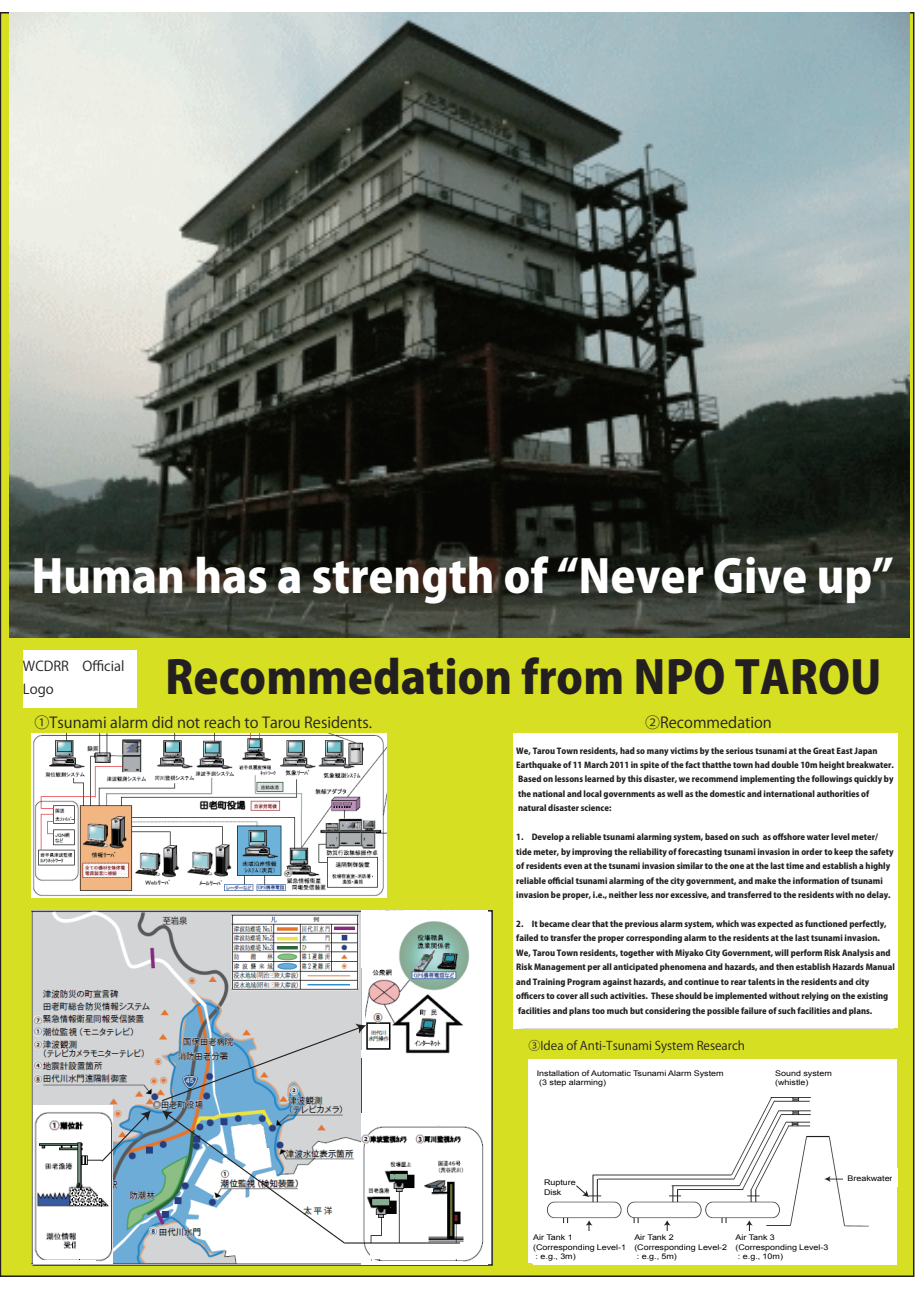
<style>
.page{position:relative;width:919px;height:1289px;background:#fff}
.page>*{position:absolute;margin:0;border:0;box-sizing:border-box;transform-origin:0 0}
.t1{font:800 45px "Koz Go Pro";color:#fff}
.t2{font:800 45px "Koz Go Pro";color:#231f20}
.t3{font:15px "Koz Go Pro";color:#231f20}
.t4{font:13.5px/23.7px "Koz Go Pro";color:#231f20}
.t5{font:12px "Koz Go Pro";color:#231f20}
.t6{font:800 8.25px/14.4px "Koz Go Pro";color:#231f20}
.t7{font:7.8px/9.3px "Arial";color:#030303;scale:1.15 1}
</style>
<div class="page">
<div style="left:0;top:13px;width:913px;height:1263px;background:#d6df21"></div>
<img style="left:9px;top:13px;width:900px;height:624px">
<img style="left:32px;top:733px;width:355px;height:164px">
<div style="left:513px;top:733px;width:384px;height:295px;background:#fff"></div>
<div style="left:532px;top:1059px;width:360px;height:204px;background:#fff"></div>
<div style="left:532px;top:1064px;width:198px;height:25px;background:#fff"></div>
<div style="left:842px;top:1168px;width:55px;height:19px;background:#fff"></div>
<div style="left:539px;top:1177px;width:47px;height:19px;background:#fff"></div>
<div style="left:770px;top:1067px;width:69px;height:19px;background:#fff"></div>
<div style="left:528px;top:1231px;width:109px;height:31px;background:#fff"></div>
<div style="left:629px;top:1231px;width:109px;height:31px;background:#fff"></div>
<div style="left:730px;top:1231px;width:109px;height:31px;background:#fff"></div>
<svg style="left:575px;top:1184px;width:14px;height:13px"></svg>
<img style="left:32px;top:910px;width:461px;height:356px">
<img style="left:33px;top:1105px;width:79px;height:158px">
<img style="left:361px;top:1124px;width:126px;height:140px">
<img style="left:364px;top:910px;width:123px;height:144px">
<div style="left:76px;top:1207px;width:26px;height:48px;background:#fff"></div>
<div style="left:98px;top:1161px;width:8px;height:36px;background:#fff"></div>
<hr style="left:41px;top:1259px;width:55px;height:3px;background:#fff">
<hr style="left:51px;top:1254px;width:33px;height:4px;background:#fff">
<div style="left:370px;top:1242px;width:94px;height:16px;background:#fff"></div>
<hr style="left:364px;top:1261px;width:98px;height:3px;background:#fff">
<div style="left:364px;top:1256px;width:6px;height:8px;background:#fff"></div>
<hr style="left:344px;top:1242px;width:116px;height:1px;background:#231f20">
<img style="left:162px;top:1110px;width:184px;height:134px">
<div style="left:361px;top:1113px;width:127px;height:11px;background:#fff"></div>
<div style="left:361px;top:1050px;width:38px;height:8px;background:#fff"></div>
<div style="left:361px;top:910px;width:16px;height:57px;background:#fff"></div>
<div style="left:377px;top:910px;width:30px;height:19px;background:#fff"></div>
<hr style="left:361px;top:967px;width:3px;height:85px;background:#fff">
<svg style="left:161px;top:1023px;width:205px;height:79px;background:#a9bac6"></svg>
<svg style="left:100px;top:1110px;width:51px;height:52px;background:#98afc1"></svg>
<div style="left:23px;top:650px;width:114px;height:57px;background:#fff"></div>
<div style="left:892px;top:1059px;width:5px;height:205px;background:#fff"></div>
<hr style="left:528px;top:1059px;width:4px;height:172px;background:#fff">
<h1 class="t1" style="left:32px;top:547px;width:863px">Human has a strength of “Never Give up”</h1>
<h1 class="t2" style="left:165px;top:648px;width:718px">Recommedation from NPO TAROU</h1>
<h2 class="t3" style="left:35px;top:712px;width:339px">①Tsunami alarm did not reach to Tarou Residents.</h2>
<h2 class="t3" style="left:645px;top:712px;width:128px">②Recommedation</h2>
<h3 class="t4" style="left:23px;top:654px;width:103px">WCDRR　Official<br>Logo</h3>
<p class="t6" style="left:516px;top:744px;width:379px">We, Tarou Town residents, had so many victims by the serious tsunami at the Great East Japan Earthquake of 11 March 2011 in spite of the fact thatthe town had double 10m height breakwater.<br>Based on lessons learned by this disaster, we recommend implementing the followings quickly by the national and local governments as well as the domestic and international authorities of natural disaster science:</p>
<p class="t6" style="left:516px;top:830px;width:379px">1.　Develop a reliable tsunami alarming system, based on such as offshore water level meter/ tide meter, by improving the reliability of forecasting tsunami invasion in order to keep the safety of residents even at the tsunami invasion similar to the one at the last time and establish a highly reliable official tsunami alarming of the city government, and make the information of tsunami invasion be proper, i.e., neither less nor excessive, and transferred to the residents with no delay.</p>
<p class="t6" style="left:516px;top:917px;width:380px">2.　It became clear that the previous alarm system, which was expected as functioned perfectly, failed to transfer the proper corresponding alarm to the residents at the last tsunami invasion.<br>We, Tarou Town residents, together with Miyako City Government, will perform Risk Analysis and Risk Management per all anticipated phenomena and hazards, and then establish Hazards Manual and Training Program against hazards, and continue to rear talents in the residents and city officers to cover all such activities. These should be implemented without relying on the existing facilities and plans too much but considering the possible failure of such facilities and plans.</p>
<h3 class="t5" style="left:528px;top:1037px;width:218px">③Idea of Anti-Tsunami System Research</h3>
<p class="t7" style="left:539px;top:1068px;width:162px;text-indent:-2px">Installation of Automatic Tsunami Alarm System (3 step alarming)</p>
<p class="t7" style="left:775px;top:1068px;width:51px">Sound system (whistle)</p>
<p class="t7" style="left:544px;top:1178px;width:29px">Rupture<br>Disk</p>
<p class="t7" style="left:533px;top:1232px;width:36px">Air Tank 1</p>
<p class="t7" style="left:533px;top:1242px;width:82px">(Corresponding Level-1</p>
<p class="t7" style="left:535px;top:1251px;width:36px">: e.g., 3m)</p>
<p class="t7" style="left:634px;top:1232px;width:36px">Air Tank 2</p>
<p class="t7" style="left:634px;top:1242px;width:82px">(Corresponding Level-2</p>
<p class="t7" style="left:636px;top:1251px;width:36px">: e.g., 5m)</p>
<p class="t7" style="left:735px;top:1232px;width:36px">Air Tank 3</p>
<p class="t7" style="left:735px;top:1242px;width:82px">(Corresponding Level-3</p>
<p class="t7" style="left:737px;top:1251px;width:41px">: e.g., 10m)</p>
<p class="t7" style="left:847px;top:1173px;width:41px">Breakwater</p>
</div>
